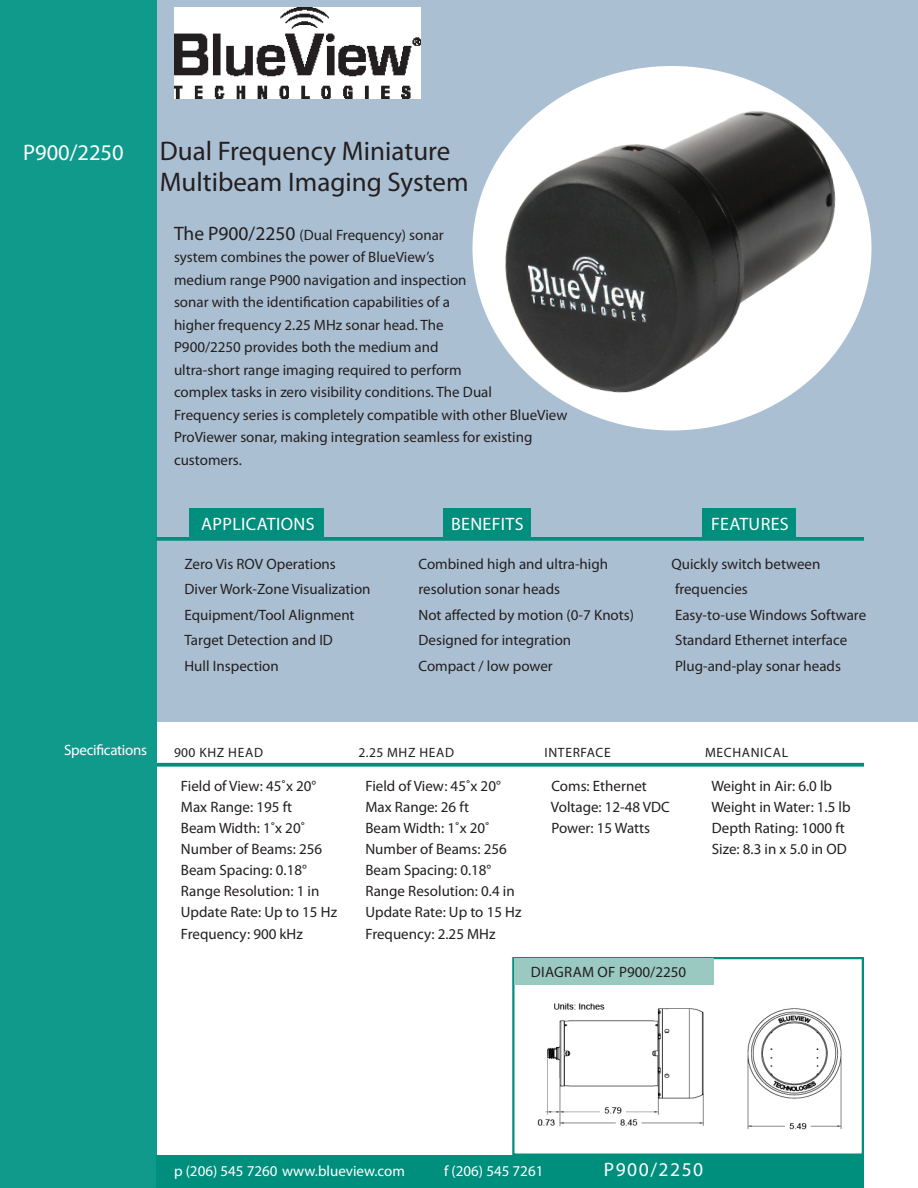
<style>
.page{position:relative;width:918px;height:1188px;background:#fff}
.page>*{position:absolute;margin:0;border:0;box-sizing:border-box;transform-origin:0 0}
.t1{font:27px/31.5px "Myriad Pro";color:#231f20}
.t2{font:22.5px "Myriad Pro";color:#fff}
.t3{font:19.5px "Myriad Pro";letter-spacing:.08em;color:#fff}
.t4{font:18px "Myriad Pro";letter-spacing:.02em;color:#fff}
.t5{font:15px/22.5px "Myriad Pro";color:#231f20}
.t6{font:15px "Myriad Pro";color:#fff}
.t7{font:15px "Myriad Pro";letter-spacing:-.02em;color:#fff}
.t8{font:13.5px "Myriad Pro";letter-spacing:.05em;color:#231f20}
.s1{font-size:19.5px}
</style>
<div class="page">
<div style="left:156px;top:0;width:762px;height:722px;background:#abbfd2"></div>
<svg style="left:157px;top:763px;width:707px;height:4px;background:#199989"></svg>
<div style="left:0;top:0;width:157px;height:1188px;background:#109a8c"></div>
<div style="left:156px;top:1155px;width:708px;height:33px;background:#008e7d"></div>
<img style="left:472px;top:88px;width:400px;height:330px">
<svg style="left:156px;top:537px;width:708px;height:4px;background:#0a9082"></svg>
<div style="left:443px;top:508px;width:88px;height:29px;background:#008e7d"></div>
<div style="left:189px;top:508px;width:134px;height:29px;background:#008e7d"></div>
<div style="left:702px;top:508px;width:94px;height:29px;background:#008e7d"></div>
<div style="left:512px;top:957px;width:352px;height:199px;background:#fff;border:2px solid #008e7d"></div>
<div style="left:514px;top:958px;width:200px;height:27px;background:#9ac9c2"></div>
<img style="left:537px;top:1003px;width:305px;height:127px">
<img style="left:174px;top:7px;width:246px;height:92px">
<p class="t2" style="left:23px;top:138px;width:102px">P900/2250</p>
<p class="t1" style="left:160px;top:134px;width:310px">Dual Frequency Miniature<br>Multibeam Imaging System</p>
<p class="t5" style="left:174px;top:223px;width:320px"><span class="s1">The P900/2250</span> (Dual Frequency) sonar<br>system combines the power of BlueView’s<br>medium range P900 navigation and inspection sonar with the identification capabilities of a higher frequency 2.25 MHz sonar head. The P900/2250 provides both the medium and ultra-short range imaging required to perform complex tasks in zero visibility conditions. The Dual</p>
<p class="t5" style="left:174px;top:403px;width:395px">Frequency series is completely compatible with other BlueView<br>ProViewer sonar, making integration seamless for existing customers.</p>
<p class="t4" style="left:201px;top:512px;width:115px">APPLICATIONS</p>
<p class="t4" style="left:451px;top:512px;width:74px">BENEFITS</p>
<p class="t4" style="left:711px;top:512px;width:79px">FEATURES</p>
<p class="t5" style="left:184px;top:552px;width:153px">Zero Vis ROV Operations</p>
<p class="t5" style="left:418px;top:552px;width:191px">Combined high and ultra-high</p>
<p class="t5" style="left:671px;top:552px;width:150px">Quickly switch between</p>
<p class="t5" style="left:184px;top:577px;width:188px">Diver Work-Zone Visualization</p>
<p class="t5" style="left:418px;top:577px;width:143px">resolution sonar heads</p>
<p class="t5" style="left:675px;top:577px;width:74px">frequencies</p>
<p class="t5" style="left:184px;top:603px;width:172px">Equipment/Tool Alignment</p>
<p class="t5" style="left:418px;top:603px;width:217px">Not affected by motion (0-7 Knots)</p>
<p class="t5" style="left:675px;top:603px;width:193px">Easy-to-use Windows Software</p>
<p class="t5" style="left:184px;top:628px;width:150px">Target Detection and ID</p>
<p class="t5" style="left:418px;top:628px;width:154px">Designed for integration</p>
<p class="t5" style="left:675px;top:628px;width:174px">Standard Ethernet interface</p>
<p class="t5" style="left:184px;top:654px;width:96px">Hull Inspection</p>
<p class="t5" style="left:418px;top:654px;width:136px">Compact / low power</p>
<p class="t5" style="left:675px;top:654px;width:168px">Plug-and-play sonar heads</p>
<p class="t7" style="left:64px;top:741px;width:84px">Specifications</p>
<p class="t8" style="left:174px;top:744px;width:90px">900 KHZ HEAD</p>
<p class="t8" style="left:359px;top:744px;width:97px">2.25 MHZ HEAD</p>
<p class="t8" style="left:545px;top:744px;width:68px">INTERFACE</p>
<p class="t8" style="left:705px;top:744px;width:85px">MECHANICAL</p>
<p class="t5" style="left:181px;top:775px;width:137px">Field of View: 45˚x 20°</p>
<p class="t5" style="left:365px;top:775px;width:137px">Field of View: 45˚x 20°</p>
<p class="t5" style="left:551px;top:775px;width:97px">Coms: Ethernet</p>
<p class="t5" style="left:711px;top:775px;width:122px">Weight in Air: 6.0 lb</p>
<p class="t5" style="left:181px;top:796px;width:113px">Max Range: 195 ft</p>
<p class="t5" style="left:365px;top:796px;width:105px">Max Range: 26 ft</p>
<p class="t5" style="left:551px;top:796px;width:121px">Voltage: 12-48 VDC</p>
<p class="t5" style="left:711px;top:796px;width:141px">Weight in Water: 1.5 lb</p>
<p class="t5" style="left:181px;top:817px;width:126px">Beam Width: 1˚x 20˚</p>
<p class="t5" style="left:365px;top:817px;width:126px">Beam Width: 1˚x 20˚</p>
<p class="t5" style="left:551px;top:817px;width:100px">Power: 15 Watts</p>
<p class="t5" style="left:712px;top:817px;width:134px">Depth Rating: 1000 ft</p>
<p class="t5" style="left:181px;top:838px;width:143px">Number of Beams: 256</p>
<p class="t5" style="left:365px;top:838px;width:143px">Number of Beams: 256</p>
<p class="t5" style="left:712px;top:838px;width:136px">Size: 8.3 in x 5.0 in OD</p>
<p class="t5" style="left:181px;top:859px;width:127px">Beam Spacing: 0.18°</p>
<p class="t5" style="left:365px;top:859px;width:127px">Beam Spacing: 0.18°</p>
<p class="t5" style="left:181px;top:880px;width:140px">Range Resolution: 1 in</p>
<p class="t5" style="left:365px;top:880px;width:151px">Range Resolution: 0.4 in</p>
<p class="t5" style="left:181px;top:901px;width:158px">Update Rate: Up to 15 Hz</p>
<p class="t5" style="left:365px;top:901px;width:158px">Update Rate: Up to 15 Hz</p>
<p class="t5" style="left:181px;top:922px;width:124px">Frequency: 900 kHz</p>
<p class="t5" style="left:365px;top:922px;width:132px">Frequency: 2.25 MHz</p>
<p class="t5" style="left:531px;top:960px;width:157px">DIAGRAM OF P900/2250</p>
<p class="t6" style="left:174px;top:1162px;width:233px">p (206) 545 7260 www.blueview.com</p>
<p class="t6" style="left:444px;top:1162px;width:101px">f (206) 545 7261</p>
<p class="t3" style="left:604px;top:1158px;width:101px">P900/2250</p>
</div>
